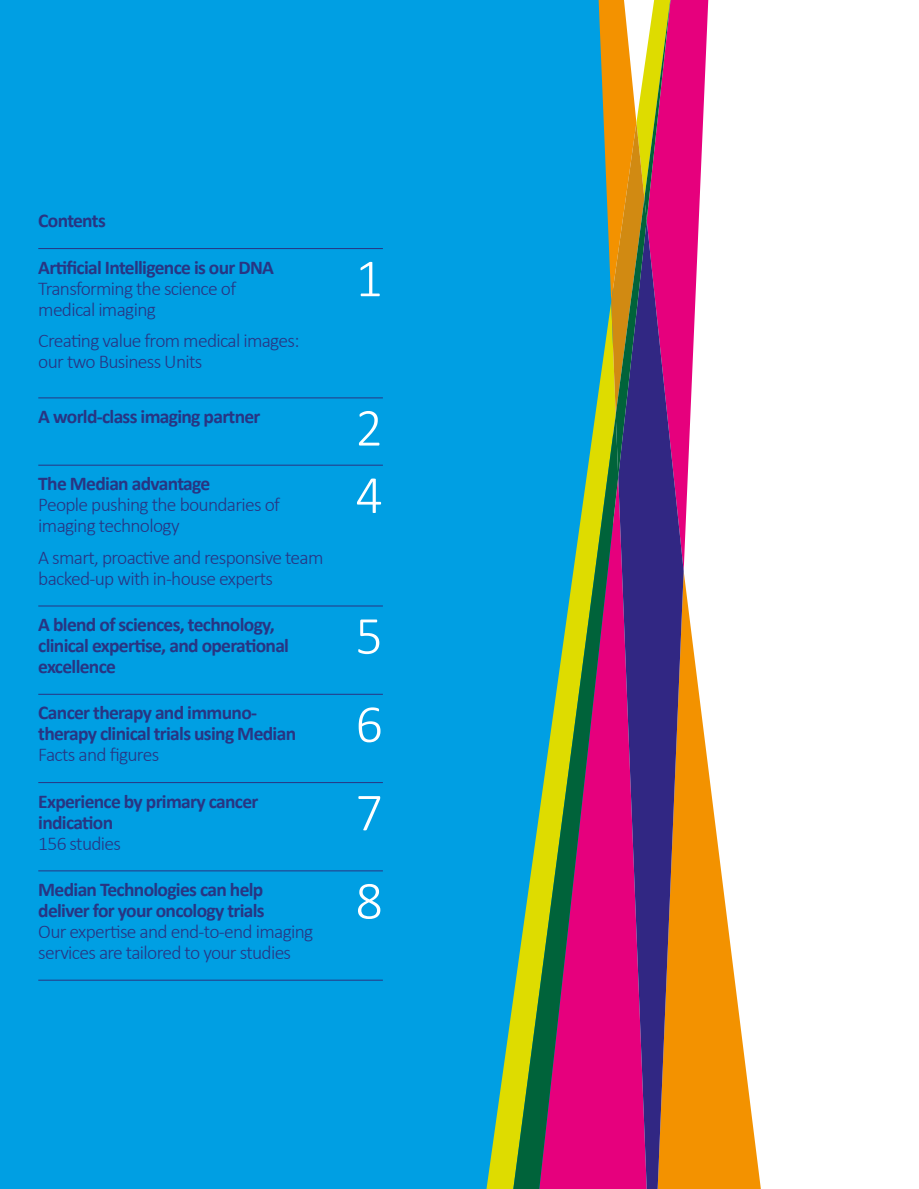
<style>
.page{position:relative;width:919px;height:1189px;background:#fff}
.page>*{position:absolute;margin:0;border:0;box-sizing:border-box;transform-origin:0 0}
.t1{font:300 54px "Calibri";color:#fff}
.t2{font:700 19.5px/21px "Calibri";letter-spacing:-.035em;color:#283583}
.t3{font:300 19.5px/31.5px "Calibri";letter-spacing:-.035em;color:#283583}
</style>
<div class="page">
<div style="left:0;top:0;width:612px;height:1188px;background:#009fe3"></div>
<svg style="left:670px;top:0;width:90px;height:1188px"></svg>
<svg style="left:670px;top:220px;width:13px;height:968px;background:#bf4d46"></svg>
<svg style="left:486px;top:1001px;width:27px;height:187px"></svg>
<svg style="left:513px;top:0;width:157px;height:1188px"></svg>
<svg style="left:611px;top:123px;width:35px;height:354px;background:#886f36"></svg>
<hr style="left:38px;top:248px;width:345px;height:1px;background:#283583">
<hr style="left:38px;top:397px;width:345px;height:1px;background:#283583">
<hr style="left:38px;top:465px;width:345px;height:1px;background:#283583">
<hr style="left:38px;top:605px;width:345px;height:1px;background:#283583">
<hr style="left:38px;top:694px;width:345px;height:1px;background:#283583">
<hr style="left:38px;top:782px;width:345px;height:1px;background:#283583">
<hr style="left:38px;top:870px;width:345px;height:1px;background:#283583">
<hr style="left:38px;top:979px;width:345px;height:1px;background:#283583">
<p class="t2" style="left:38px;top:210px;width:69px">Contents</p>
<p class="t2" style="left:38px;top:256px;width:237px">Artificial Intelligence is our DNA</p>
<p class="t3" style="left:38px;top:271px;width:199px">Transforming the science of</p>
<p class="t3" style="left:38px;top:292px;width:263px">medical imaging<br>Creating value from medical images:</p>
<p class="t3" style="left:38px;top:345px;width:166px">our two Business Units</p>
<h1 class="t1" style="left:355px;top:245px;width:29px">1</h1>
<p class="t2" style="left:38px;top:406px;width:224px">A world-class imaging partner</p>
<h1 class="t1" style="left:355px;top:394px;width:29px">2</h1>
<p class="t2" style="left:38px;top:473px;width:174px">The Median advantage</p>
<p class="t3" style="left:38px;top:488px;width:243px">People pushing the boundaries of</p>
<h1 class="t1" style="left:355px;top:461px;width:29px">4</h1>
<p class="t3" style="left:38px;top:509px;width:287px">imaging technology<br>A smart, proactive and responsive team</p>
<p class="t3" style="left:38px;top:561px;width:236px">backed-up with in-house experts</p>
<p class="t2" style="left:38px;top:614px;width:252px">A blend of sciences, technology, clinical expertise, and operational</p>
<h1 class="t1" style="left:355px;top:602px;width:29px">5</h1>
<p class="t2" style="left:38px;top:656px;width:79px">excellence</p>
<p class="t2" style="left:38px;top:702px;width:259px">Cancer therapy and immuno&shy;therapy clinical trials using Median</p>
<h1 class="t1" style="left:355px;top:690px;width:29px">6</h1>
<p class="t3" style="left:38px;top:738px;width:122px">Facts and figures</p>
<p class="t2" style="left:38px;top:790px;width:222px">Experience by primary cancer indication</p>
<h1 class="t1" style="left:355px;top:778px;width:29px">7</h1>
<p class="t3" style="left:38px;top:826px;width:84px">156 studies</p>
<p class="t2" style="left:38px;top:879px;width:228px">Median Technologies can help deliver for your oncology trials</p>
<h1 class="t1" style="left:355px;top:867px;width:29px">8</h1>
<p class="t3" style="left:38px;top:920px;width:276px;line-height:21px">Our expertise and end-to-end imaging services are tailored to your studies</p>
</div>
